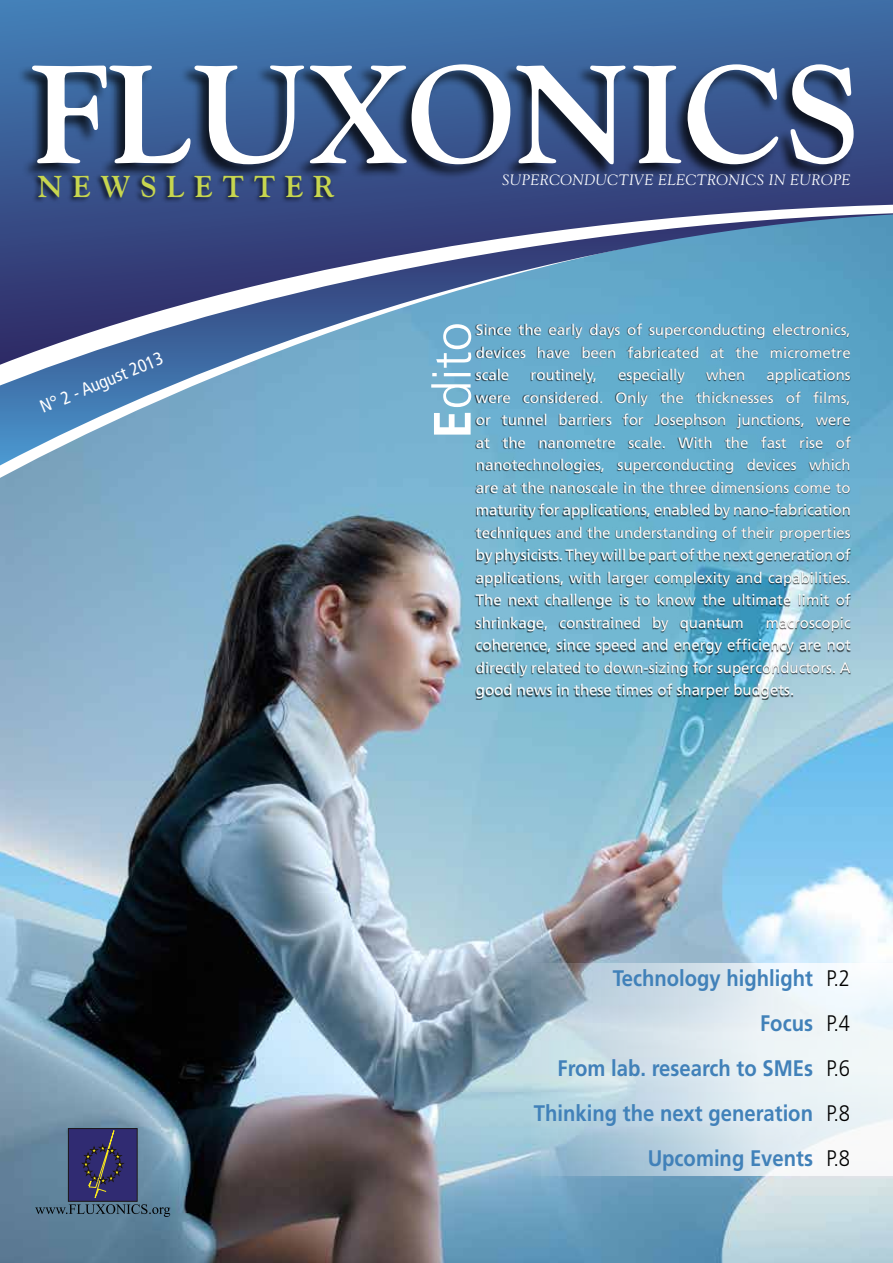
<style>
.page{position:relative;width:893px;height:1263px;background:#fff}
.page>*{position:absolute;margin:0;border:0;box-sizing:border-box;transform-origin:0 0}
.t1{font:700 138px "Goudy";color:#fff}
.t2{font:300 52.5px "Frutiger";color:#fff}
.t3{font:700 30.15px "Goudy";letter-spacing:.32em;color:#c7d64f}
.t4{font:700 22.5px/45px "Frutiger";color:#4181b9;text-align:right;scale:.9 1}
.t5{font:300 22.5px/45px "Frutiger";color:#000;text-align:justify;scale:.9 1}
.t6{font:condensed 18px "Frutiger";color:#fff}
.t7{font:15px/22.5px "Frutiger";color:#fff;text-align:justify}
.t8{font:15px "Goudy Italic Os F";letter-spacing:.02em;color:#fff}
.s1{font-weight:700}
</style>
<div class="page">
<img style="left:0;top:491px;width:893px;height:772px">
<svg style="left:0;top:465px;width:893px;height:26px;background:#7baecc"></svg>
<svg style="left:0;top:395px;width:893px;height:70px;background:#75aacb"></svg>
<svg style="left:0;top:0;width:893px;height:203px;background:#3c669f"></svg>
<svg style="left:0;top:203px;width:893px;height:192px;background:#5b7da8"></svg>
<div style="left:17px;top:64px;width:837px;height:116px;background:#000;opacity:.75"></div>
<div style="left:31px;top:173px;width:305px;height:31px;background:#000;opacity:.75"></div>
<svg style="left:35px;top:1095px;width:135px;height:122px;background:#5c7190"></svg>
<div style="left:474px;top:324px;width:377px;height:376px;background:#000;opacity:.75"></div>
<svg style="left:531px;top:963px;width:362px;height:212px"></svg>
<h1 class="t1" style="left:32px;top:32px;width:830px">FLUXONICS</h1>
<h3 class="t3" style="left:38px;top:168px;width:299px">NEWSLETTER</h3>
<p class="t8" style="left:502px;top:171px;width:350px">SUPERCONDUCTIVE ELECTRONICS IN EUROPE</p>
<p class="t6" style="left:37px;top:397px;width:133px;rotate:-22deg">N° 2 - August 2013</p>
<p class="t7" style="left:476px;top:319px;width:376px">Since the early days of superconducting electronics, devices have been fabricated at the micrometre scale</p>
<h2 class="t2" style="left:423px;top:439px;width:118px;rotate:-90deg"><span class="s1">E</span>dito</h2>
<p class="t7" style="left:476px;top:364px;width:376px;text-indent:291px">applications were considered. Only the thicknesses of films, or tunnel barriers for Josephson junctions, were at the nanometre scale. With the fast rise of nanotechnologies, superconducting devices which are at the nanoscale in the three dimensions come to maturity for applications, enabled by nano-fabrication techniques and the understanding of their properties by physicists. They will be part of the next generation of applications, with larger complexity and capabilities.<br>The next challenge is to know the ultimate limit of shrinkage, constrained by quantum</p>
<p class="t7" style="left:530px;top:364px;width:68px">routinely,</p>
<p class="t7" style="left:618px;top:364px;width:68px">especially</p>
<p class="t7" style="left:706px;top:364px;width:41px">when</p>
<p class="t7" style="left:476px;top:611px;width:376px;text-indent:290px">macroscopic coherence, since speed and energy efficiency are not directly related to down-sizing for superconductors. A good news in these times of sharper budgets.</p>
<h3 class="t4" style="left:534px;top:956px;width:312px">Technology highlight<br>Focus<br>From lab. research to SMEs<br>Thinking the next generation<br>Upcoming Events</h3>
<h3 class="t5" style="left:826px;top:956px;width:28px">P.2<br>P.4<br>P.6<br>P.8<br>P.8</h3>
</div>
